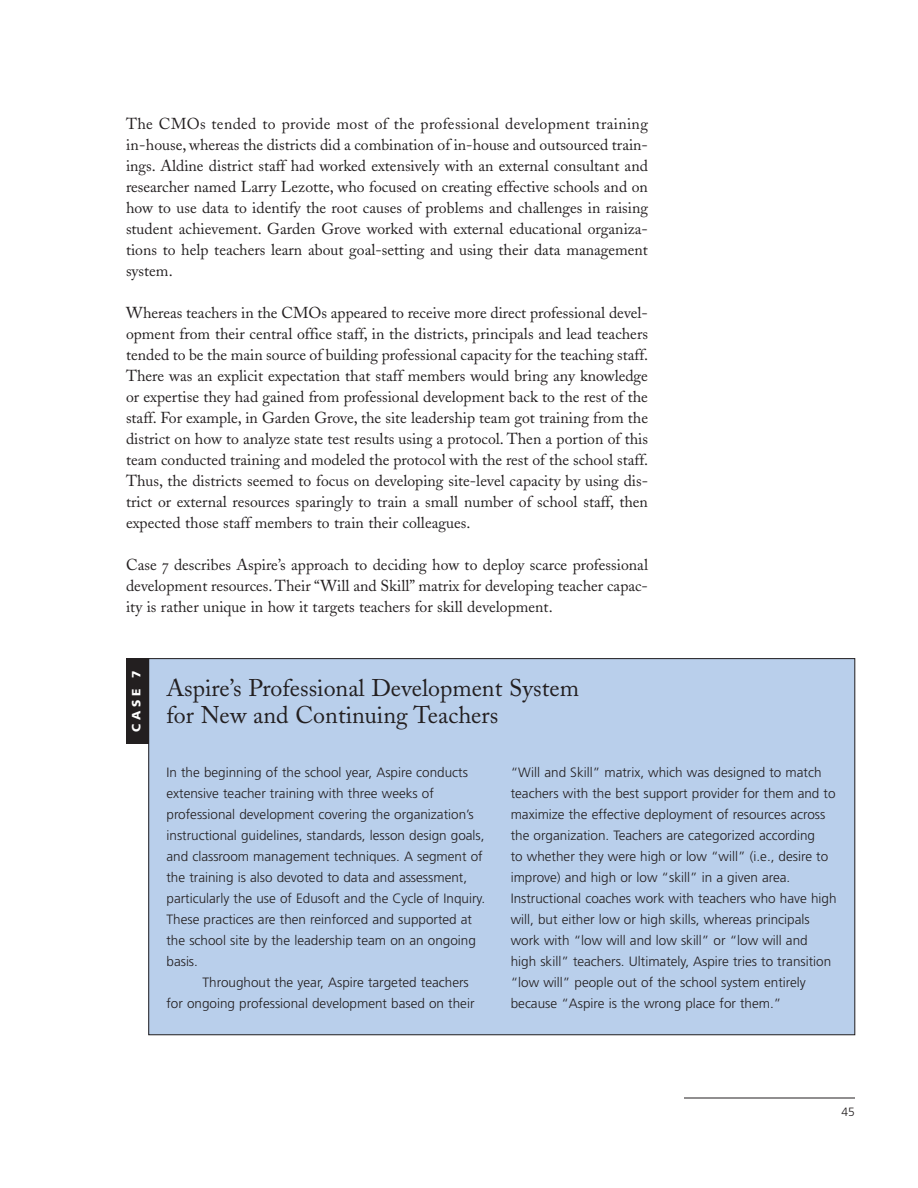
<style>
.page{position:relative;width:918px;height:1188px;background:#fff}
.page>*{position:absolute;margin:0;border:0;box-sizing:border-box;transform-origin:0 0}
.t1{font:24px/27px "Adobe Caslon";color:#231f20}
.t2{font:15.75px/21px "Adobe Caslon";color:#231f20;text-align:justify}
.t3{font:300 13.5px/21px "Frutiger";color:#231f20}
.t4{font:900 12px "Frutiger";color:#fff}
.t5{font:300 12px "Frutiger";color:#231f20}
.s1{font-family:"Adobe Caslon Regular SC"}
</style>
<div class="page">
<hr style="left:684px;top:1098px;width:171px;height:1px;background:#231f20">
<div style="left:149px;top:659px;width:706px;height:376px;background:#b9cfeb"></div>
<div style="left:126px;top:658px;width:23px;height:86px;background:#231f20"></div>
<p class="t2" style="left:126px;top:115px;width:523px">The CMOs tended to provide most of the professional development training in-house, whereas the districts did a combination of in-house and outsourced train&shy;ings. Aldine district staff had worked extensively with an external consultant and researcher named Larry Lezotte, who focused on creating effective schools and on how to use data to identify the root causes of problems and challenges in raising student achievement. Garden Grove worked with external educational organiza&shy;tions to help teachers learn about goal-setting and using their data management system.</p>
<p class="t2" style="left:126px;top:304px;width:524px">Whereas teachers in the CMOs appeared to receive more direct professional devel&shy;opment from their central office staff, in the districts, principals and lead teachers tended to be the main source of building professional capacity for the teaching staff.<br>There was an explicit expectation that staff members would bring any knowledge or expertise they had gained from professional development back to the rest of the staff. For example, in Garden Grove, the site leadership team got training from the district on how to analyze state test results using a protocol. Then a portion of this team conducted training and modeled the protocol with the rest of the school staff.<br>Thus, the districts seemed to focus on developing site-level capacity by using dis&shy;trict or external resources sparingly to train a small number of school staff, then expected those staff members to train their colleagues.</p>
<p class="t2" style="left:126px;top:556px;width:524px">Case <span class="s1">7</span> describes Aspire’s approach to deciding how to deploy scarce professional development resources. Their “Will and Skill” matrix for developing teacher capac&shy;ity is rather unique in how it targets teachers for skill development.</p>
<p class="t4" style="left:132px;top:732px;width:63px;rotate:-90deg">CASE 7</p>
<h1 class="t1" style="left:166px;top:677px;width:414px">Aspire’s Professional Development System for New and Continuing Teachers</h1>
<p class="t3" style="left:166px;top:762px;width:320px">In the beginning of the school year, Aspire conducts extensive teacher training with three weeks of professional development covering the organization’s instructional guidelines, standards, lesson design goals, and classroom management techniques. A segment of the training is also devoted to data and assessment, particularly the use of Edusoft and the Cycle of Inquiry.<br>These practices are then reinforced and supported at the school site by the leadership team on an ongoing basis.</p>
<p class="t3" style="left:166px;top:972px;width:310px;text-indent:36px">Throughout the year, Aspire targeted teachers for ongoing professional development based on their</p>
<p class="t3" style="left:511px;top:762px;width:327px">“Will and Skill” matrix, which was designed to match teachers with the best support provider for them and to maximize the effective deployment of resources across the organization. Teachers are categorized according<br>to whether they were high or low “will” (i.e., desire to improve) and high or low “skill” in a given area.<br>Instructional coaches work with teachers who have high will, but either low or high skills, whereas principals work with “low will and low skill” or “low will and high skill” teachers. Ultimately, Aspire tries to transition “low will” people out of the school system entirely because “Aspire is the wrong place for them.”</p>
<p class="t5" style="left:842px;top:1107px;width:15px">45</p>
</div>
